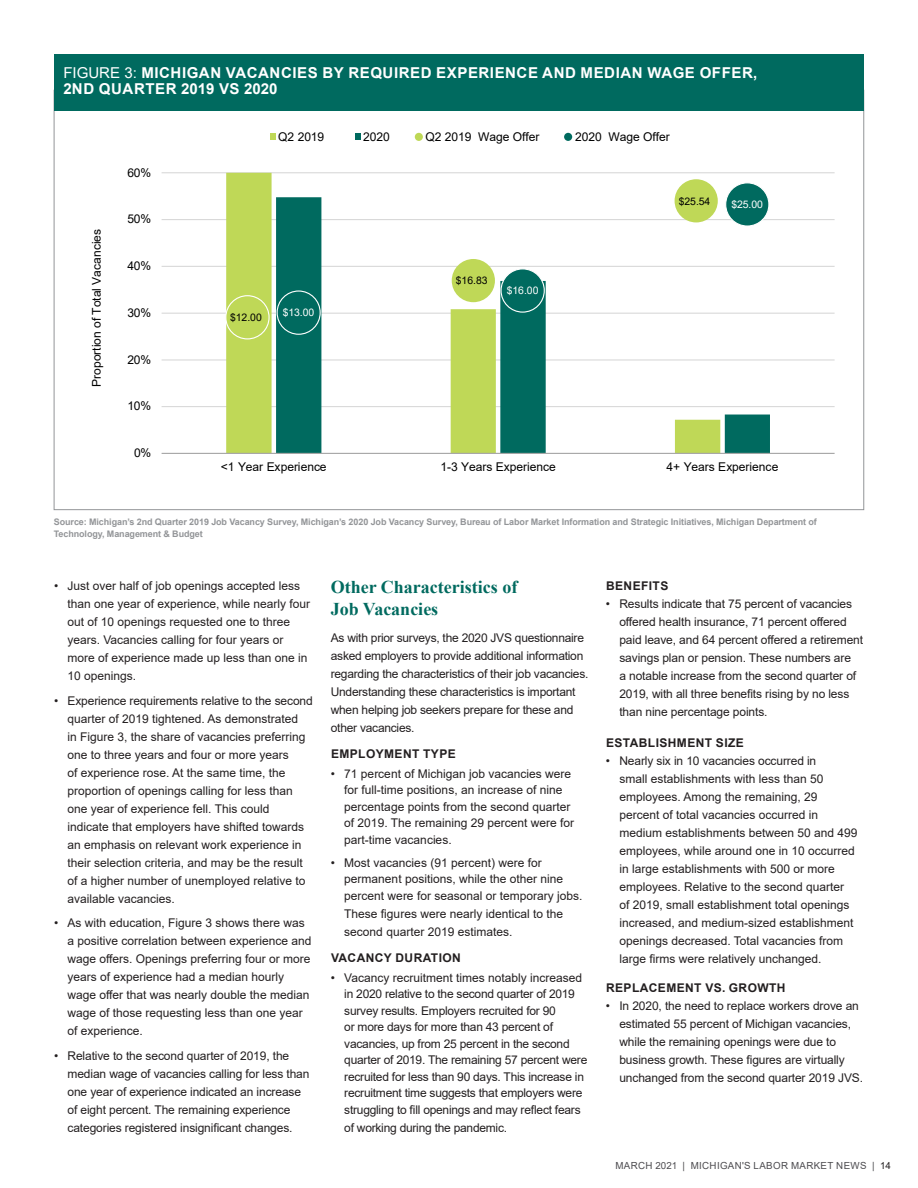
<style>
.page{position:relative;width:918px;height:1188px;background:#fff}
.page>*{position:absolute;margin:0;border:0;box-sizing:border-box;transform-origin:0 0}
.Body_copy{font:700 18px/21.6px "Times New Roman";color:#006a5f}
.heading_1{font:700 15px/16.5px "Arial";letter-spacing:.035em;color:#fff}
.Body_copy-2{font:12px/18px "Arial";color:#231f20}
.Body_copy-3{font:12px/16.5px "Arial";letter-spacing:-.02em;color:#231f20}
.t1{font:12px "Arial";letter-spacing:-.005em;color:#000}
.H2_MSA{font:700 12px "Arial";letter-spacing:.035em;color:#231f20}
.t2{font:10.5px "Arial";letter-spacing:-.005em;color:#000}
.t3{font:10.5px "Arial";letter-spacing:-.005em;color:#fff}
.t4{font:9.75px "Arial";letter-spacing:.035em;color:#4e4d51}
.t5{font:700 9px/12px "Arial";letter-spacing:-.01em;color:#939598}
.s1{font-weight:400}
.s2{color:#231f20}
</style>
<div class="page">
<div style="left:54px;top:54px;width:810px;height:56px;background:#006a5f"></div>
<hr style="left:162px;top:406px;width:673px;height:1px;background:#d9d9d9">
<hr style="left:162px;top:359px;width:673px;height:2px;background:#d9d9d9">
<hr style="left:162px;top:313px;width:673px;height:1px;background:#d9d9d9">
<hr style="left:162px;top:266px;width:673px;height:1px;background:#d9d9d9">
<hr style="left:162px;top:219px;width:673px;height:1px;background:#d9d9d9">
<hr style="left:162px;top:172px;width:673px;height:1px;background:#d9d9d9">
<svg style="left:226px;top:173px;width:494px;height:280px"></svg>
<svg style="left:276px;top:197px;width:494px;height:256px"></svg>
<hr style="left:162px;top:453px;width:673px;height:1px;background:#a6a6a6">
<div style="left:226px;top:296px;width:43px;height:43px;background:#bfd857;border-radius:50%"></div>
<div style="left:225px;top:295px;width:45px;height:44px;border:1px solid #fff;border-radius:50%"></div>
<div style="left:452px;top:259px;width:43px;height:43px;background:#bfd857;border-radius:50%"></div>
<div style="left:675px;top:179px;width:43px;height:43px;background:#bfd857;border-radius:50%"></div>
<div style="left:277px;top:291px;width:43px;height:43px;background:#006a5f;border-radius:50%"></div>
<div style="left:277px;top:290px;width:44px;height:45px;border:1px solid #fff;border-radius:50%"></div>
<div style="left:501px;top:269px;width:43px;height:43px;background:#006a5f;border-radius:50%"></div>
<div style="left:501px;top:268px;width:44px;height:45px;border:1px solid #fff;border-radius:50%"></div>
<div style="left:726px;top:183px;width:43px;height:43px;background:#006a5f;border-radius:50%"></div>
<div style="left:725px;top:182px;width:44px;height:45px;border:1px solid #fff;border-radius:50%"></div>
<svg style="left:270px;top:134px;width:6px;height:6px"></svg>
<svg style="left:355px;top:134px;width:6px;height:6px"></svg>
<div style="left:415px;top:133px;width:8px;height:8px;background:#bed856;border-radius:50%"></div>
<div style="left:564px;top:133px;width:8px;height:8px;background:#006a5f;border-radius:50%"></div>
<p class="heading_1" style="left:63px;top:64px;width:696px"><span class="s1">FIGURE 3:</span> MICHIGAN VACANCIES BY REQUIRED EXPERIENCE AND MEDIAN WAGE OFFER,<br>2ND QUARTER 2019 VS 2020</p>
<p class="t1" style="left:88px;top:387px;width:159px;rotate:-90deg">Proportion of Total Vacancies</p>
<p class="t1" style="left:127px;top:164px;width:26px">60%</p>
<p class="t1" style="left:127px;top:211px;width:26px">50%</p>
<p class="t1" style="left:127px;top:258px;width:26px">40%</p>
<p class="t1" style="left:127px;top:304px;width:26px">30%</p>
<p class="t1" style="left:127px;top:351px;width:26px">20%</p>
<p class="t1" style="left:127px;top:398px;width:26px">10%</p>
<p class="t1" style="left:134px;top:445px;width:19px">0%</p>
<p class="t1" style="left:278px;top:128px;width:48px">Q2 2019</p>
<p class="t1" style="left:363px;top:128px;width:28px">2020</p>
<p class="t1" style="left:425px;top:128px;width:116px">Q2 2019 Wage Offer</p>
<p class="t1" style="left:575px;top:128px;width:96px">2020 Wage Offer</p>
<p class="t2" style="left:679px;top:194px;width:33px">$25.54</p>
<p class="t3" style="left:731px;top:197px;width:33px">$25.00</p>
<p class="t2" style="left:230px;top:310px;width:33px">$12.00</p>
<p class="t3" style="left:283px;top:306px;width:33px">$13.00</p>
<p class="t2" style="left:456px;top:274px;width:33px">$16.83</p>
<p class="t3" style="left:507px;top:283px;width:33px">$16.00</p>
<p class="t1" style="left:221px;top:459px;width:107px">&lt;1 Year Experience</p>
<p class="t1" style="left:440px;top:459px;width:117px">1-3 Years Experience</p>
<p class="t1" style="left:667px;top:459px;width:113px">4+ Years Experience</p>
<p class="t5" style="left:54px;top:516px;width:765px">Source: Michigan’s 2nd Quarter 2019 Job Vacancy Survey, Michigan’s 2020 Job Vacancy Survey, Bureau of Labor Market Information and Strategic Initiatives, Michigan Department of<br>Technology, Management &amp; Budget</p>
<p class="Body_copy-2" style="left:68px;top:576px;width:244px;text-indent:-14px">• Just over half of job openings accepted less than one year of experience, while nearly four out of 10 openings requested one to three years. Vacancies calling for four years or more of experience made up less than one in 10 openings.</p>
<p class="Body_copy-2" style="left:68px;top:691px;width:247px;text-indent:-14px">• Experience requirements relative to the second quarter of 2019 tightened. As demonstrated<br>in Figure 3, the share of vacancies preferring one to three years and four or more years<br>of experience rose. At the same time, the proportion of openings calling for less than one year of experience fell. This could indicate that employers have shifted towards an emphasis on relevant work experience in their selection criteria, and may be the result of a higher number of unemployed relative to available vacancies.</p>
<p class="Body_copy-2" style="left:68px;top:914px;width:246px;text-indent:-14px">• As with education, Figure 3 shows there was a positive correlation between experience and wage offers. Openings preferring four or more years of experience had a median hourly wage offer that was nearly double the median wage of those requesting less than one year of experience.</p>
<p class="Body_copy-2" style="left:68px;top:1047px;width:244px;text-indent:-14px">• Relative to the second quarter of 2019, the median wage of vacancies calling for less than one year of experience indicated an increase of eight percent. The remaining experience categories registered insignificant changes.</p>
<p class="Body_copy" style="left:331px;top:576px;width:188px">Other Characteristics of<br>Job Vacancies</p>
<p class="Body_copy-3" style="left:331px;top:629px;width:259px;line-height:18px">As with prior surveys, the 2020 JVS questionnaire asked employers to provide additional information regarding the characteristics of their job vacancies.<br>Understanding these characteristics is important when helping job seekers prepare for these and other vacancies.</p>
<p class="H2_MSA" style="left:331px;top:745px;width:126px">EMPLOYMENT TYPE</p>
<p class="Body_copy-2" style="left:344px;top:765px;width:231px;line-height:16.5px;text-indent:-14px">• 71 percent of Michigan job vacancies were for full-time positions, an increase of nine percentage points from the second quarter of 2019. The remaining 29 percent were for part-time vacancies.</p>
<p class="Body_copy-2" style="left:344px;top:854px;width:240px;line-height:16.5px;text-indent:-14px">• Most vacancies (91 percent) were for permanent positions, while the other nine percent were for seasonal or temporary jobs.</p>
<p class="Body_copy-2" style="left:344px;top:905px;width:220px">These figures were nearly identical to the second quarter 2019 estimates.</p>
<p class="H2_MSA" style="left:331px;top:949px;width:131px">VACANCY DURATION</p>
<p class="Body_copy-3" style="left:344px;top:969px;width:245px;text-indent:-14px">• Vacancy recruitment times notably increased in 2020 relative to the second quarter of 2019 survey results. Employers recruited for 90<br>or more days for more than 43 percent of vacancies, up from 25 percent in the second quarter of 2019. The remaining 57 percent were recruited for less than 90 days. This increase in recruitment time suggests that employers were struggling to fill openings and may reflect fears</p>
<p class="Body_copy-3" style="left:344px;top:1119px;width:164px">of working during the pandemic.</p>
<p class="H2_MSA" style="left:606px;top:577px;width:64px">BENEFITS</p>
<p class="Body_copy-2" style="left:619px;top:594px;width:245px;text-indent:-14px">• Results indicate that 75 percent of vacancies offered health insurance, 71 percent offered paid leave, and 64 percent offered a retirement savings plan or pension. These numbers are<br>a notable increase from the second quarter of 2019, with all three benefits rising by no less than nine percentage points.</p>
<p class="H2_MSA" style="left:606px;top:734px;width:139px">ESTABLISHMENT SIZE</p>
<p class="Body_copy-2" style="left:619px;top:751px;width:240px;text-indent:-14px">• Nearly six in 10 vacancies occurred in<br>small establishments with less than 50 employees. Among the remaining, 29 percent of total vacancies occurred in medium establishments between 50 and 499 employees, while around one in 10 occurred in large establishments with 500 or more employees. Relative to the second quarter<br>of 2019, small establishment total openings increased, and medium-sized establishment openings decreased. Total vacancies from large firms were relatively unchanged.</p>
<p class="H2_MSA" style="left:606px;top:979px;width:181px">REPLACEMENT VS. GROWTH</p>
<p class="Body_copy-2" style="left:619px;top:996px;width:245px;text-indent:-14px">• In 2020, the need to replace workers drove an estimated 55 percent of Michigan vacancies, while the remaining openings were due to business growth. These figures are virtually unchanged from the second quarter 2019 JVS.</p>
<p class="t4" style="left:616px;top:1158px;width:277px">MARCH 2021 | MICHIGAN'S LABOR MARKET NEWS | <span class="s2">14</span></p>
</div>
